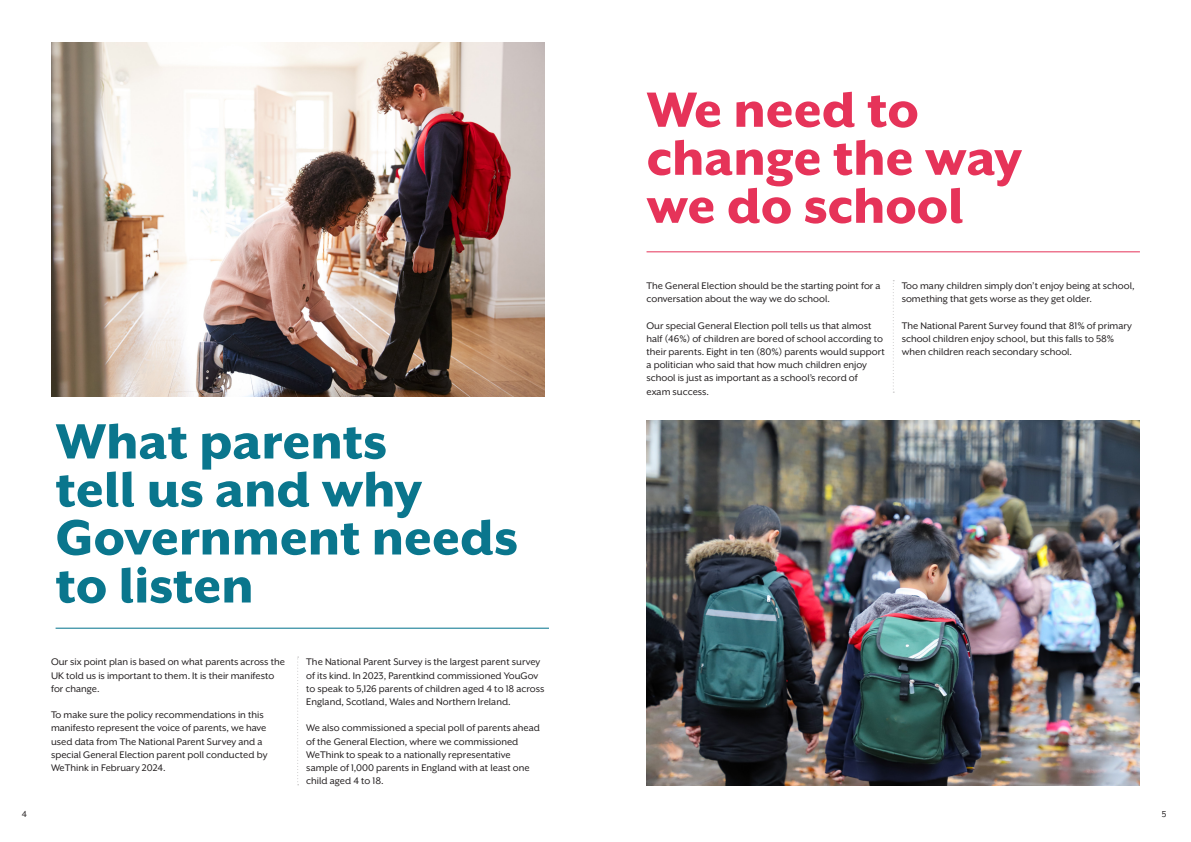
<style>
.page{position:relative;width:1191px;height:842px;background:#fff}
.page>*{position:absolute;margin:0;border:0;box-sizing:border-box;transform-origin:0 0}
.t1{font:800 57px/48px "Mr Eaves XL San OT";color:#0a768d}
.t2{font:800 57px "Mr Eaves XL San OT";color:#e63359}
.t3{font:11px/13.2px "Mr Eaves XL San OT";color:#231f20}
.t4{font:10px "Mr Eaves XL San OT";color:#231f20}
</style>
<div class="page">
<hr style="left:56px;top:628px;width:493px;height:1px;background:#00728c">
<svg style="left:297px;top:657px;width:2px;height:128px"></svg>
<img style="left:51px;top:43px;width:493px;height:354px">
<img style="left:646px;top:421px;width:494px;height:364px">
<hr style="left:646px;top:251px;width:494px;height:1px;background:#e53359">
<svg style="left:893px;top:280px;width:1px;height:113px"></svg>
<p class="t2" style="left:646px;top:81px;width:274px">We need to</p>
<p class="t2" style="left:646px;top:129px;width:376px">change the way</p>
<p class="t2" style="left:646px;top:177px;width:319px">we do school</p>
<p class="t1" style="left:56px;top:417px;width:464px">What parents<br>tell us and why<br>Government needs to listen</p>
<p class="t3" style="left:51px;top:655px;width:235px">Our six point plan is based on what parents across the<br>UK told us is important to them. It is their manifesto</p>
<p class="t3" style="left:51px;top:682px;width:50px">for change.</p>
<p class="t3" style="left:51px;top:708px;width:218px">To make sure the policy recommendations in this manifesto represent the voice of parents, we have used data from The National Parent Survey and a special General Election parent poll conducted by WeThink in February 2024.</p>
<p class="t3" style="left:306px;top:655px;width:235px">The National Parent Survey is the largest parent survey of its kind. In 2023, Parentkind commissioned YouGov</p>
<p class="t3" style="left:306px;top:682px;width:240px">to speak to 5,126 parents of children aged 4 to 18 across<br>England, Scotland, Wales and Northern Ireland.</p>
<p class="t3" style="left:306px;top:721px;width:235px">We also commissioned a special poll of parents ahead of the General Election, where we commissioned WeThink to speak to a nationally representative sample of 1,000 parents in England with at least one child aged 4 to 18.</p>
<p class="t3" style="left:646px;top:279px;width:235px">The General Election should be the starting point for a conversation about the way we do school.</p>
<p class="t3" style="left:646px;top:319px;width:240px">Our special General Election poll tells us that almost half (46%) of children are bored of school according to their parents. Eight in ten (80%) parents would support a politician who said that how much children enjoy school is just as important as a school’s record of</p>
<p class="t3" style="left:646px;top:385px;width:64px">exam success.</p>
<p class="t3" style="left:901px;top:279px;width:234px">Too many children simply don’t enjoy being at school, something that gets worse as they get older.</p>
<p class="t3" style="left:901px;top:319px;width:232px">The National Parent Survey found that 81% of primary school children enjoy school, but this falls to 58% when children reach secondary school.</p>
<p class="t4" style="left:22px;top:809px;width:7px">4</p>
<p class="t4" style="left:1161px;top:809px;width:6px">5</p>
</div>
